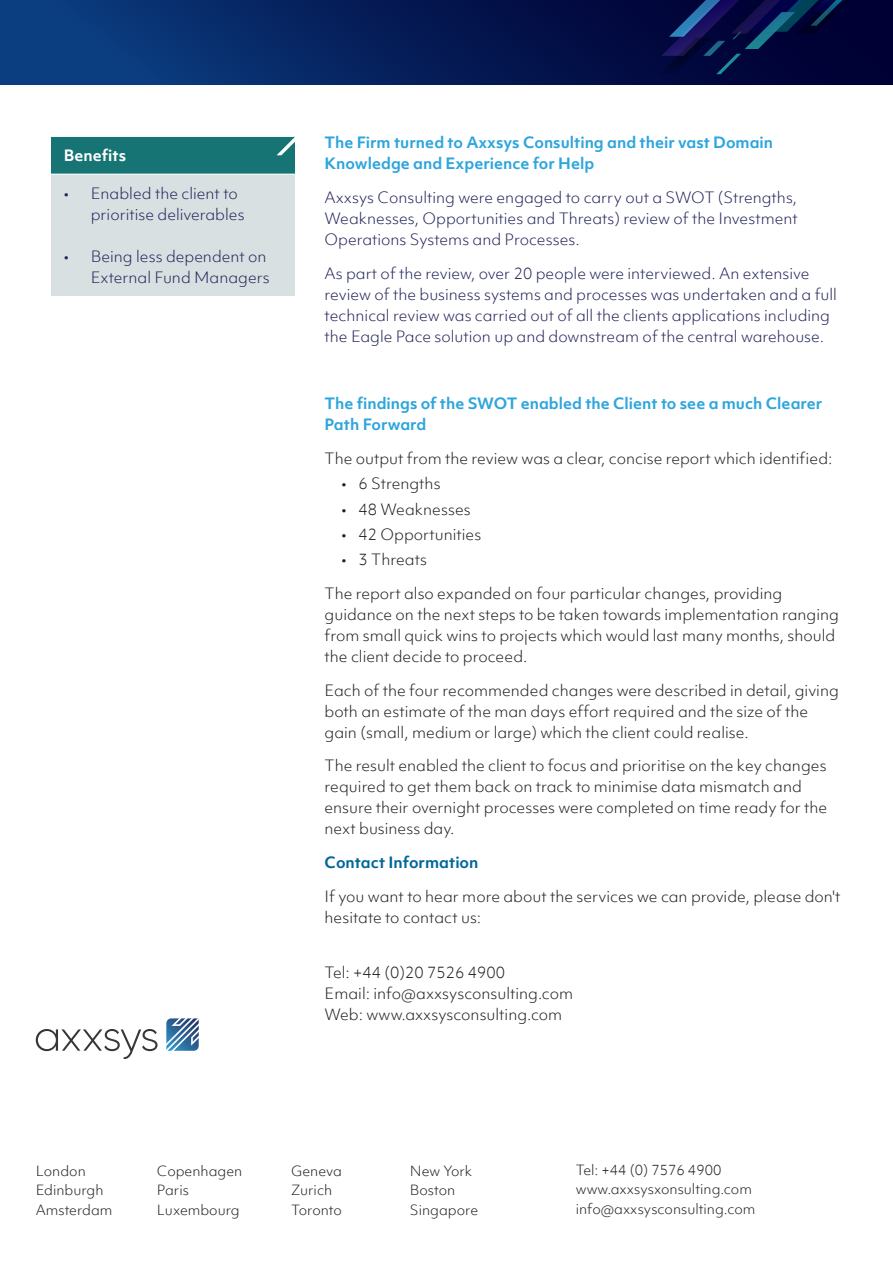
<style>
.page{position:relative;width:893px;height:1263px;background:#fff}
.page>*{position:absolute;margin:0;border:0;box-sizing:border-box;transform-origin:0 0}
.t1{font:300 15px/21px "Objektiv Mk 1";color:#231f20}
.t2{font:300 15px/21px "Objektiv Mk 1";color:#24255b}
.Sub_head{font:700 15px/21px "Objektiv Mk 1";color:#2da5dd}
.t3{font:700 15px "Objektiv Mk 1";color:#069}
.t4{font:700 15px "Objektiv Mk 1";color:#fff}
.t5{font:300 13.5px "Objektiv Mk 1";color:#231f20}
</style>
<div class="page">
<div style="left:0;top:0;width:893px;height:85px;background:linear-gradient(to right,#0b3f82,#00002b)"></div>
<svg style="left:659px;top:0;width:234px;height:74px"></svg>
<div style="left:51px;top:136px;width:244px;height:38px;background:#177474"></div>
<div style="left:51px;top:174px;width:244px;height:122px;background:#d8e0e1"></div>
<hr style="left:51px;top:136px;width:244px;height:1px;background:#fff">
<hr style="left:51px;top:174px;width:244px;height:1px;background:#fff">
<svg style="left:277px;top:137px;width:18px;height:18px"></svg>
<svg style="left:36px;top:1029px;width:122px;height:30px"></svg>
<svg style="left:166px;top:1018px;width:33px;height:33px"></svg>
<p class="t4" style="left:64px;top:145px;width:64px">Benefits</p>
<p class="t2" style="left:91px;top:183px;width:155px;text-indent:-27px">• Enabled the client to prioritise deliverables</p>
<p class="t2" style="left:64px;top:246px;width:208px;text-align:right">• Being less dependent on<br>External Fund Managers</p>
<p class="Sub_head" style="left:325px;top:132px;width:450px">The Firm turned to Axxsys Consulting and their vast Domain<br>Knowledge and Experience for Help</p>
<p class="t2" style="left:325px;top:187px;width:475px;text-align:justify">Axxsys Consulting were engaged to carry out a SWOT (Strengths, Weaknesses, Opportunities and Threats) review of the Investment Operations Systems and Processes.</p>
<p class="t2" style="left:325px;top:263px;width:514px">As part of the review, over 20 people were interviewed. An extensive review of the business systems and processes was undertaken and a full technical review was carried out of all the clients applications including the Eagle Pace solution up and downstream of the central warehouse.</p>
<p class="Sub_head" style="left:325px;top:393px;width:499px">The findings of the SWOT enabled the Client to see a much Clearer<br>Path Forward</p>
<p class="t1" style="left:325px;top:448px;width:509px">The output from the review was a clear, concise report which identified:</p>
<p class="t1" style="left:342px;top:473px;width:100px">• 6 Strengths</p>
<p class="t1" style="left:342px;top:498px;width:131px">• 48 Weaknesses</p>
<p class="t1" style="left:342px;top:524px;width:141px">• 42 Opportunities</p>
<p class="t1" style="left:342px;top:549px;width:87px">• 3 Threats</p>
<p class="t1" style="left:325px;top:583px;width:516px">The report also expanded on four particular changes, providing guidance on the next steps to be taken towards implementation ranging from small quick wins to projects which would last many months, should the client decide to proceed.</p>
<p class="t1" style="left:325px;top:679px;width:516px">Each of the four recommended changes were described in detail, giving both an estimate of the man days effort required and the size of the gain (small, medium or large) which the client could realise.</p>
<p class="t1" style="left:325px;top:755px;width:504px">The result enabled the client to focus and prioritise on the key changes required to get them back on track to minimise data mismatch and ensure their overnight processes were completed on time ready for the next business day.</p>
<p class="t3" style="left:325px;top:852px;width:155px">Contact Information</p>
<p class="t1" style="left:325px;top:886px;width:517px">If you want to hear more about the services we can provide, please don't hesitate to contact us:</p>
<p class="t1" style="left:325px;top:961px;width:182px">Tel: +44 (0)20 7526 4900</p>
<p class="t1" style="left:325px;top:982px;width:250px">Email: info@axxsysconsulting.com</p>
<p class="t1" style="left:325px;top:1003px;width:239px">Web: www.axxsysconsulting.com</p>
<p class="t5" style="left:36px;top:1161px;width:52px">London</p>
<p class="t5" style="left:36px;top:1181px;width:69px">Edinburgh</p>
<p class="t5" style="left:36px;top:1200px;width:78px">Amsterdam</p>
<p class="t5" style="left:157px;top:1161px;width:87px">Copenhagen</p>
<p class="t5" style="left:157px;top:1181px;width:34px">Paris</p>
<p class="t5" style="left:157px;top:1200px;width:84px">Luxembourg</p>
<p class="t5" style="left:291px;top:1161px;width:52px">Geneva</p>
<p class="t5" style="left:291px;top:1181px;width:43px">Zurich</p>
<p class="t5" style="left:291px;top:1200px;width:52px">Toronto</p>
<p class="t5" style="left:410px;top:1161px;width:64px">New York</p>
<p class="t5" style="left:410px;top:1181px;width:47px">Boston</p>
<p class="t5" style="left:410px;top:1200px;width:70px">Singapore</p>
<p class="t5" style="left:576px;top:1160px;width:147px">Tel: +44 (0) 7576 4900</p>
<p class="t5" style="left:576px;top:1180px;width:178px">www.axxsysxonsulting.com</p>
<p class="t5" style="left:576px;top:1199px;width:181px">info@axxsysconsulting.com</p>
</div>
